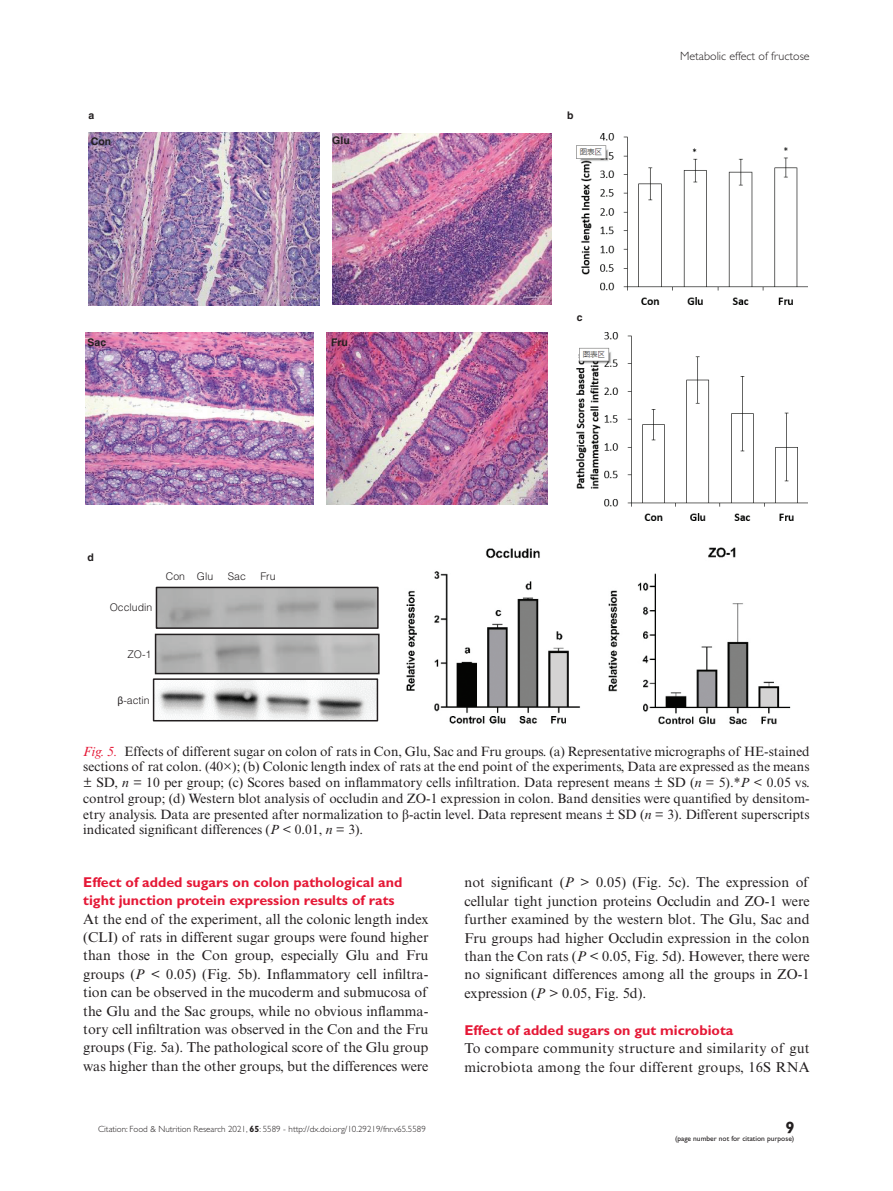
<style>
.page{position:relative;width:893px;height:1191px;background:#fff}
.page>*{position:absolute;margin:0;border:0;box-sizing:border-box;transform-origin:0 0}
.t1{font:700 16.5px "Gill Sans Std";color:#231f20}
.TX{font:14.25px/18.3px "Times New Roman MT Std";color:#231f20;text-align:justify}
.t2{font:700 14.25px/18.3px "Gill Sans Std";color:#e51836}
.TX-2{font:14.25px/18.3px "Times New Roman MT Std";letter-spacing:.02em;color:#231f20}
.FC{font:13.5px/15.8px "Times New Roman MT Std";color:#231f20;text-align:justify}
.t3{font:300 12px "Gill Sans Std";color:#231f20}
.t4{font:300 10.5px "Helvetica LT Std";color:#231f20}
.t5{font:700 10.5px "Helvetica LT Std";color:#231f20}
.t6{font:300 9px "Gill Sans Std";color:#231f20}
.t7{font:7.5px "Gill Sans Std";color:#231f20}
.s1{font-family:"Myriad Pro";font-weight:400}
.s2{font-style:italic;color:#e51836}
.s3{font-style:italic}
.s4{font-family:"Times New Roman"}
.s5{font-weight:700}
</style>
<div class="page">
<img style="left:88px;top:132px;width:232px;height:173px">
<img style="left:332px;top:133px;width:219px;height:171px">
<img style="left:577px;top:133px;width:231px;height:171px">
<img style="left:85px;top:333px;width:228px;height:171px">
<img style="left:326px;top:333px;width:222px;height:171px">
<img style="left:577px;top:333px;width:231px;height:188px">
<img style="left:157px;top:681px;width:218px;height:37px">
<div style="left:153px;top:678px;width:225px;height:43px;border:2px solid #231f20"></div>
<div style="left:155px;top:633px;width:225px;height:41px;border:2px solid #231f20"></div>
<div style="left:156px;top:586px;width:223px;height:43px;border:2px solid #231f20"></div>
<img style="left:406px;top:548px;width:174px;height:176px">
<img style="left:608px;top:547px;width:183px;height:178px">
<p class="t5" style="left:88px;top:109px;width:7px">a</p>
<p class="t5" style="left:567px;top:109px;width:8px">b</p>
<p class="t5" style="left:91px;top:135px;width:22px">Con</p>
<p class="t5" style="left:332px;top:134px;width:19px">Glu</p>
<p class="t5" style="left:88px;top:335px;width:20px">Sac</p>
<p class="t5" style="left:331px;top:335px;width:18px">Fru</p>
<p class="t5" style="left:88px;top:551px;width:8px">d</p>
<p class="t4" style="left:110px;top:601px;width:44px">Occludin</p>
<p class="t4" style="left:166px;top:570px;width:49px">Con Glu</p>
<p class="t4" style="left:228px;top:570px;width:20px">Sac</p>
<p class="t4" style="left:260px;top:570px;width:17px">Fru</p>
<p class="t4" style="left:127px;top:647px;width:25px">ZO-1</p>
<p class="t4" style="left:118px;top:693px;width:34px"><span class="s1">β</span>-actin</p>
<p class="t5" style="left:577px;top:311px;width:7px">c</p>
<p class="t3" style="left:680px;top:50px;width:131px">Metabolic effect of fructose</p>
<p class="FC" style="left:83px;top:743px;width:728px"><span class="s2">Fig. 5.</span> Effects of different sugar on colon of rats in Con, Glu, Sac and Fru groups. (a) Representative micrographs of HE-stained sections of rat colon. (40×); (b) Colonic length index of rats at the end point of the experiments, Data are expressed as the means ± SD, <span class="s3">n</span> = 10 per group; (c) Scores based on inflammatory cells infiltration. Data represent means ± SD (<span class="s3">n</span> = 5).*<span class="s3">P</span> &lt; 0.05 vs. control group; (d) Western blot analysis of occludin and ZO-1 expression in colon. Band densities were quantified by densitom&shy;etry analysis. Data are presented after normalization to <span class="s4">β</span>-actin level. Data represent means ± SD (<span class="s3">n</span> = 3). Different superscripts indicated significant differences (<span class="s3">P</span> &lt; 0.01, <span class="s3">n</span> = 3).</p>
<h1 class="t2" style="left:83px;top:873px;width:321px">Effect of added sugars on colon pathological and tight junction protein expression results of rats</h1>
<p class="TX" style="left:83px;top:909px;width:347px">At the end of the experiment, all the colonic length index (CLI) of rats in different sugar groups were found higher than those in the Con group, especially Glu and Fru groups (<span class="s3">P</span> &lt; 0.05) (Fig. 5b). Inflammatory cell infiltra&shy;tion can be observed in the mucoderm and submucosa of the Glu and the Sac groups, while no obvious inflamma&shy;tory cell infiltration was observed in the Con and the Fru groups (Fig. 5a). The pathological score of the Glu group was higher than the other groups, but the differences were</p>
<p class="TX" style="left:464px;top:873px;width:347px">not significant (<span class="s3">P</span> &gt; 0.05) (Fig. 5c). The expression of cellular tight junction proteins Occludin and ZO-1 were further examined by the western blot. The Glu, Sac and Fru groups had higher Occludin expression in the colon than the Con rats (<span class="s3">P</span> &lt; 0.05, Fig. 5d). However, there were no significant differences among all the groups in ZO-1 expression (<span class="s3">P</span> &gt; 0.05, Fig. 5d).</p>
<h1 class="t2" style="left:464px;top:1020px;width:270px">Effect of added sugars on gut microbiota</h1>
<p class="TX-2" style="left:464px;top:1039px;width:347px">To compare community structure and similarity of gut microbiota among the four different groups, 16S RNA</p>
<p class="t6" style="left:98px;top:1124px;width:329px">Citation: Food &amp; Nutrition Research 2021, <span class="s5">65</span>: 5589 - http://dx.doi.org/10.29219/fnr.v65.5589</p>
<p class="t1" style="left:785px;top:1118px;width:11px">9</p>
<p class="t7" style="left:675px;top:1134px;width:121px">(page number not for citation purpose)</p>
</div>
